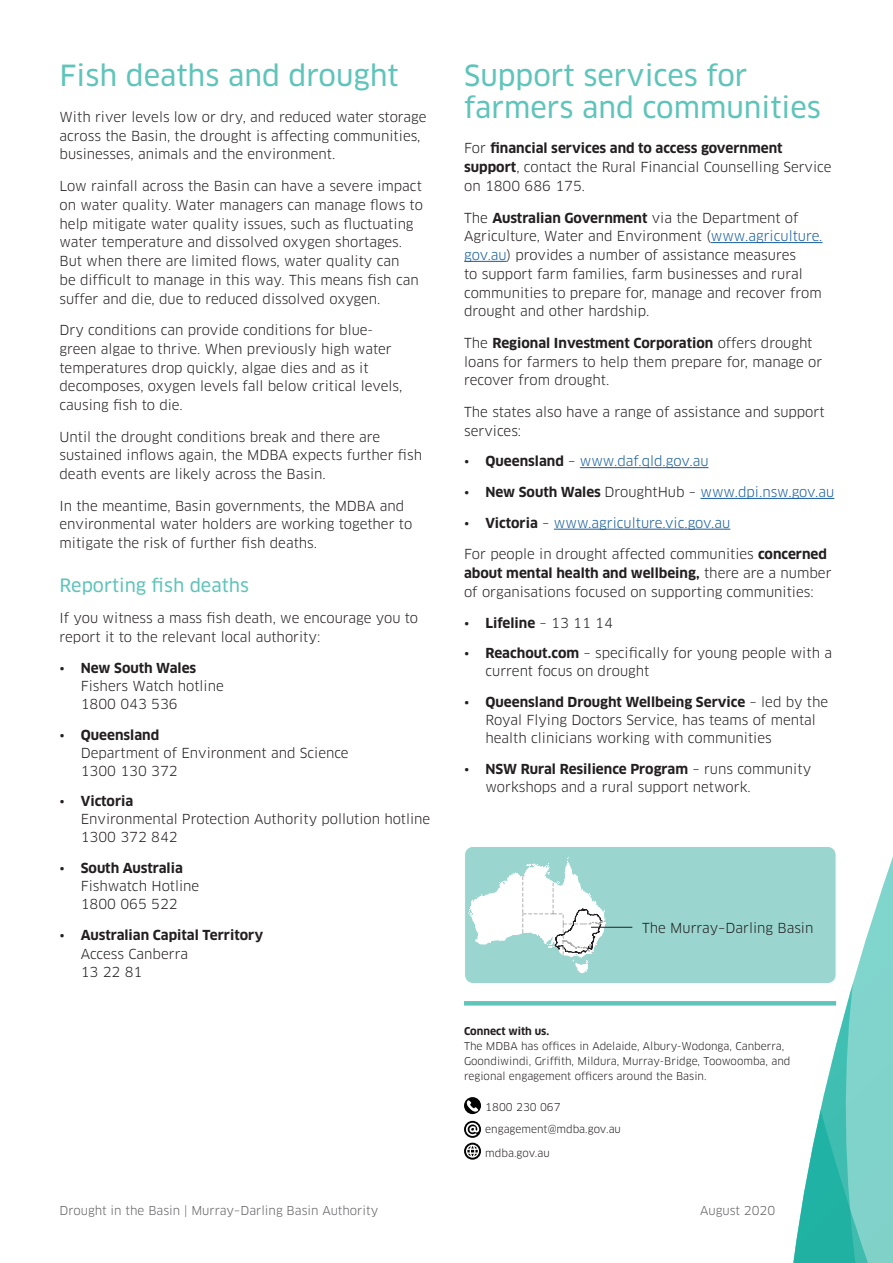
<style>
.page{position:relative;width:893px;height:1263px;background:#fff}
.page>*{position:absolute;margin:0;border:0;box-sizing:border-box;transform-origin:0 0}
.t1{font:28.5px/31.5px "Clan OT News";color:#5fc4b9}
.t2{font:18px "Clan OT News";color:#5fc4b9}
.t3{font:13.5px/18.8px "Clan OT";color:#231f20}
.t4{font:13.5px "Clan OT";color:#175d9e}
.t5{font:700 13.5px/18.8px "Clan OT";color:#231f20}
.t6{font:12px "Clan OT";color:#616164}
.t7{font:10.5px/15px "Clan OT";color:#231f20}
.t8{font:700 10.5px "Clan OT";color:#231f20}
.s1{font-weight:700}
.s2{font-weight:400}
.s3{color:#175d9e}
.s4{color:#231f20}
.s5{font-weight:700;color:#231f20}
</style>
<div class="page">
<hr style="left:711px;top:242px;width:111px;height:1px;background:#175d9e">
<hr style="left:464px;top:261px;width:43px;height:1px;background:#175d9e">
<hr style="left:580px;top:467px;width:128px;height:1px;background:#175d9e">
<hr style="left:700px;top:498px;width:134px;height:1px;background:#175d9e">
<hr style="left:554px;top:529px;width:176px;height:1px;background:#175d9e">
<svg style="left:793px;top:857px;width:100px;height:406px"></svg>
<svg style="left:465px;top:847px;width:372px;height:137px"></svg>
<hr style="left:591px;top:927px;width:41px;height:1px;background:#231f20">
<hr style="left:464px;top:1001px;width:372px;height:4px;background:#5fc4b9">
<svg style="left:464px;top:1097px;width:17px;height:17px"></svg>
<svg style="left:464px;top:1121px;width:17px;height:39px"></svg>
<h1 class="t1" style="left:60px;top:60px;width:340px">Fish deaths and drought</h1>
<p class="t3" style="left:60px;top:108px;width:369px">With river levels low or dry, and reduced water storage across the Basin, the drought is affecting communities, businesses, animals and the environment.</p>
<p class="t3" style="left:60px;top:177px;width:365px">Low rainfall across the Basin can have a severe impact on water quality. Water managers can manage flows to help mitigate water quality issues, such as fluctuating water temperature and dissolved oxygen shortages.<br>But when there are limited flows, water quality can<br>be difficult to manage in this way. This means fish can suffer and die, due to reduced dissolved oxygen.</p>
<p class="t3" style="left:60px;top:321px;width:344px">Dry conditions can provide conditions for blue&shy;green algae to thrive. When previously high water temperatures drop quickly, algae dies and as it decomposes, oxygen levels fall below critical levels, causing fish to die.</p>
<p class="t3" style="left:60px;top:427px;width:364px">Until the drought conditions break and there are sustained inflows again, the MDBA expects further fish death events are likely across the Basin.</p>
<p class="t3" style="left:60px;top:496px;width:354px">In the meantime, Basin governments, the MDBA and environmental water holders are working together to mitigate the risk of further fish deaths.</p>
<h2 class="t2" style="left:60px;top:574px;width:191px">Reporting fish deaths</h2>
<p class="t3" style="left:60px;top:609px;width:360px">If you witness a mass fish death, we encourage you to report it to the relevant local authority:</p>
<p class="t3" style="left:81px;top:659px;width:145px;line-height:18px;text-indent:-21px">• <span class="s1">New South Wales<br></span>Fishers Watch hotline<br>1800 043 536</p>
<p class="t3" style="left:81px;top:726px;width:269px;line-height:18px;text-indent:-21px">• <span class="s1">Queensland<br></span>Department of Environment and Science<br>1300 130 372</p>
<p class="t3" style="left:81px;top:792px;width:351px;line-height:18px;text-indent:-21px">• <span class="s1">Victoria<br></span>Environmental Protection Authority pollution hotline<br>1300 372 842</p>
<p class="t3" style="left:81px;top:859px;width:120px;line-height:18px;text-indent:-21px">• <span class="s1">South Australia<br></span>Fishwatch Hotline<br>1800 065 522</p>
<p class="t5" style="left:81px;top:926px;width:184px;text-indent:-21px"><span class="s2">•</span> Australian Capital Territory<br><span class="s2">Access Canberra<br>13 22 81</span></p>
<h1 class="t1" style="left:464px;top:60px;width:358px">Support services for farmers and communities</h1>
<p class="t3" style="left:464px;top:139px;width:369px">For <span class="s1">financial services and to access government support</span>, contact the Rural Financial Counselling Service on 1800 686 175.</p>
<p class="t3" style="left:464px;top:208px;width:360px">The <span class="s1">Australian Government</span> via the Department of Agriculture, Water and Environment (<span class="s3">www.agriculture. gov.au</span>) provides a number of assistance measures<br>to support farm families, farm businesses and rural communities to prepare for, manage and recover from drought and other hardship.</p>
<p class="t3" style="left:464px;top:333px;width:360px">The <span class="s1">Regional Investment Corporation</span> offers drought loans for farmers to help them prepare for, manage or recover from drought.</p>
<p class="t3" style="left:464px;top:402px;width:362px">The states also have a range of assistance and support services:</p>
<p class="t4" style="left:464px;top:453px;width:246px"><span class="s4">•</span> <span class="s5">Queensland</span> <span class="s4">–</span> www.daf.qld.gov.au</p>
<p class="t4" style="left:464px;top:484px;width:372px"><span class="s4">•</span> <span class="s5">New South Wales</span> <span class="s4">DroughtHub –</span> www.dpi.nsw.gov.au</p>
<p class="t4" style="left:464px;top:515px;width:268px"><span class="s4">•</span> <span class="s5">Victoria</span> <span class="s4">–</span> www.agriculture.vic.gov.au</p>
<p class="t3" style="left:464px;top:545px;width:369px">For people in drought affected communities <span class="s1">concerned about mental health and wellbeing,</span> there are a number of organisations focused on supporting communities:</p>
<p class="t3" style="left:464px;top:613px;width:150px">• <span class="s1">Lifeline</span> – 13 11 14</p>
<p class="t3" style="left:485px;top:644px;width:348px;line-height:18px;text-indent:-21px">• <span class="s1">Reachout.com</span> – specifically for young people with a current focus on drought</p>
<p class="t3" style="left:485px;top:693px;width:344px;line-height:18px;text-indent:-21px">• <span class="s1">Queensland Drought Wellbeing Service</span> – led by the<br>Royal Flying Doctors Service, has teams of mental health clinicians working with communities</p>
<p class="t3" style="left:485px;top:760px;width:327px;line-height:18px;text-indent:-21px">• <span class="s1">NSW Rural Resilience Program</span> – runs community workshops and a rural support network.</p>
<p class="t3" style="left:642px;top:918px;width:173px">The Murray–Darling Basin</p>
<p class="t8" style="left:464px;top:1025px;width:87px">Connect with us.</p>
<p class="t7" style="left:464px;top:1039px;width:328px">The MDBA has offices in Adelaide, Albury-Wodonga, Canberra,<br>Goondiwindi, Griffith, Mildura, Murray-Bridge, Toowoomba, and regional engagement officers around the Basin.</p>
<p class="t7" style="left:485px;top:1096px;width:137px;line-height:22.2px">1800 230 067 engagement@mdba.gov.au</p>
<p class="t7" style="left:485px;top:1145px;width:66px">mdba.gov.au</p>
<p class="t6" style="left:60px;top:1203px;width:320px">Drought in the Basin | Murray–Darling Basin Authority</p>
<p class="t6" style="left:700px;top:1203px;width:77px">August 2020</p>
</div>
